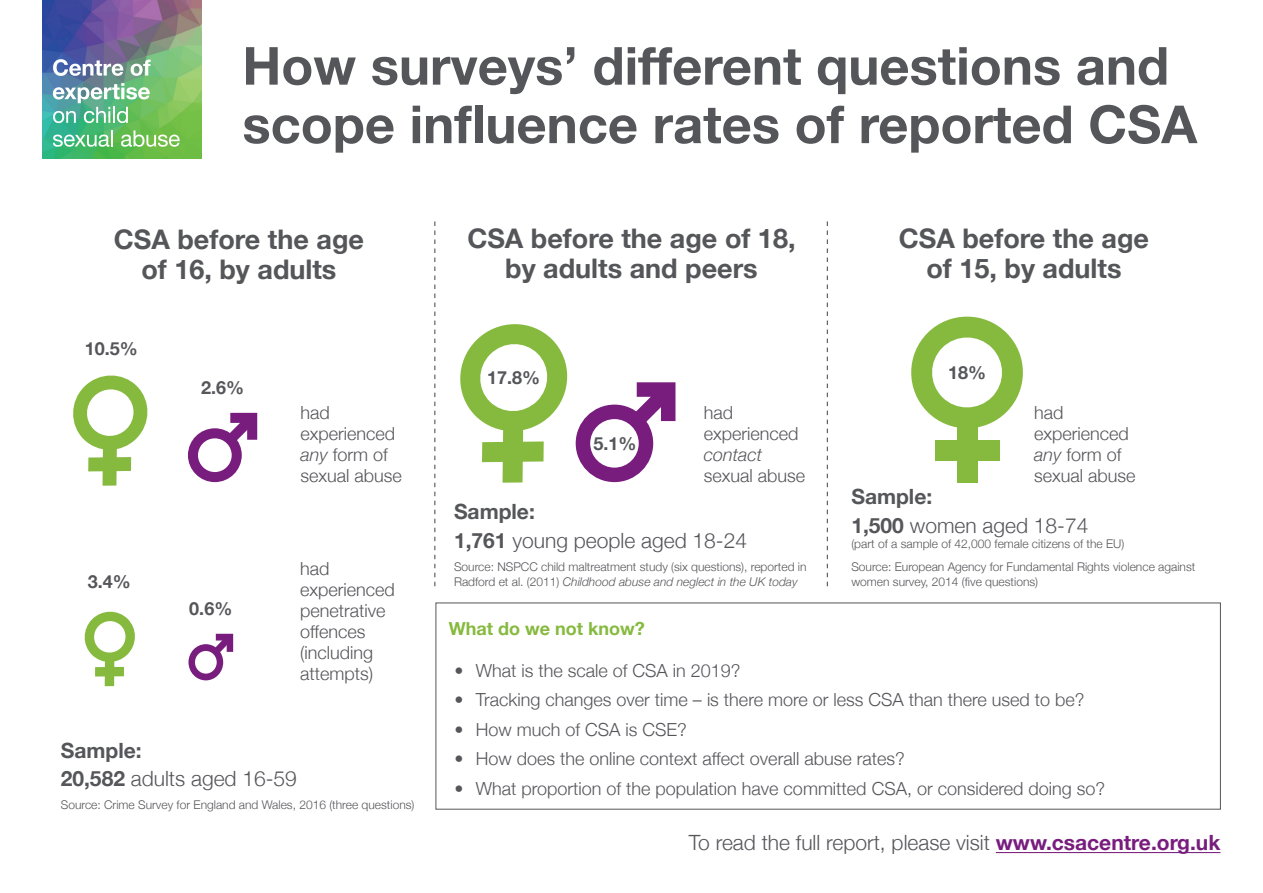
<style>
.page{position:relative;width:1263px;height:893px;background:#fff}
.page>*{position:absolute;margin:0;border:0;box-sizing:border-box;transform-origin:0 0}
.t1{font:700 52.5px/58.5px "Helvetica Neue";color:#55565a}
.t2{font:700 27px/30px "Helvetica Neue";color:#55565a;text-align:center}
.t3{font:300 21px/28.2px "Helvetica Neue";color:#55565a}
.t4{font:300 18px/21px "Helvetica Neue";color:#55565a}
.t5{font:700 18px "Helvetica Neue";color:#55565a}
.t6{font:700 18px "Helvetica Neue";color:#86ba3f}
.t7{font:italic 300 18px "Helvetica Neue";color:#55565a}
.t8{font:300 12px/15px "Helvetica Neue";color:#55565a}
.s1{font-style:italic}
.s2{font-weight:700}
.s3{font-weight:700;color:#781d7d}
</style>
<div class="page">
<img style="left:43px;top:0;width:158px;height:159px">
<svg style="left:53px;top:59px;width:70px;height:17px"></svg>
<svg style="left:131px;top:60px;width:20px;height:16px"></svg>
<svg style="left:53px;top:83px;width:97px;height:40px"></svg>
<svg style="left:53px;top:130px;width:60px;height:17px"></svg>
<svg style="left:121px;top:130px;width:59px;height:17px"></svg>
<hr style="left:996px;top:852px;width:224px;height:1px;background:#781d7d">
<svg style="left:73px;top:375px;width:75px;height:111px"></svg>
<svg style="left:188px;top:413px;width:69px;height:69px"></svg>
<svg style="left:434px;top:221px;width:1px;height:365px"></svg>
<svg style="left:827px;top:221px;width:1px;height:365px"></svg>
<svg style="left:84px;top:611px;width:51px;height:53px"></svg>
<div style="left:105px;top:657px;width:9px;height:29px;background:#86ba3f"></div>
<div style="left:95px;top:667px;width:29px;height:9px;background:#86ba3f"></div>
<svg style="left:911px;top:316px;width:112px;height:118px"></svg>
<div style="left:956px;top:418px;width:21px;height:64px;background:#86ba3f"></div>
<div style="left:935px;top:440px;width:64px;height:20px;background:#86ba3f"></div>
<svg style="left:188px;top:634px;width:45px;height:46px"></svg>
<svg style="left:460px;top:324px;width:215px;height:159px"></svg>
<h1 class="t1" style="left:242px;top:38px;width:956px">How surveys’ different questions and scope influence rates of reported CSA</h1>
<h2 class="t2" style="left:114px;top:225px;width:252px">CSA before the age of 16, by adults</h2>
<h2 class="t2" style="left:467px;top:224px;width:330px">CSA before the age of 18, by adults and peers</h2>
<h2 class="t2" style="left:899px;top:224px;width:252px">CSA before the age of 15, by adults</h2>
<p class="t5" style="left:85px;top:334px;width:55px">10.5%</p>
<p class="t5" style="left:201px;top:374px;width:45px">2.6%</p>
<p class="t5" style="left:88px;top:568px;width:45px">3.4%</p>
<p class="t5" style="left:189px;top:594px;width:45px">0.6%</p>
<p class="t4" style="left:301px;top:401px;width:103px">had experienced <span class="s1">any</span> form of sexual abuse</p>
<p class="t4" style="left:300px;top:557px;width:96px">had experienced penetrative offences (including attempts)</p>
<p class="t3" style="left:61px;top:734px;width:238px"><span class="s2">Sample:<br>20,582</span> adults aged 16-59</p>
<p class="t8" style="left:61px;top:797px;width:355px">Source: Crime Survey for England and Wales, 2016 (three questions)</p>
<p class="t5" style="left:487px;top:363px;width:55px">17.8%</p>
<p class="t5" style="left:593px;top:429px;width:45px">5.1%</p>
<p class="t4" style="left:704px;top:401px;width:96px">had experienced</p>
<p class="t7" style="left:704px;top:440px;width:60px">contact</p>
<p class="t4" style="left:704px;top:464px;width:103px">sexual abuse</p>
<p class="t3" style="left:454px;top:496px;width:294px"><span class="s2">Sample:<br>1,761</span> young people aged 18-24</p>
<p class="t8" style="left:454px;top:559px;width:354px">Source: NSPCC child maltreatment study (six questions), reported in<br>Radford et al. (2011) <span class="s1">Childhood abuse and neglect in the UK today</span></p>
<p class="t5" style="left:948px;top:359px;width:40px">18%</p>
<p class="t4" style="left:1034px;top:401px;width:103px">had experienced <span class="s1">any</span> form of sexual abuse</p>
<p class="t3" style="left:851px;top:481px;width:238px"><span class="s2">Sample:<br>1,500</span> women aged 18-74</p>
<p class="t8" style="left:851px;top:531px;width:345px;line-height:23.5px">(part of a sample of 42,000 female citizens of the EU)<br>Source: European Agency for Fundamental Rights violence against</p>
<p class="t8" style="left:851px;top:574px;width:188px">women survey, 2014 (five questions)</p>
<p class="t6" style="left:449px;top:614px;width:198px">What do we not know?</p>
<p class="t4" style="left:455px;top:659px;width:288px">• What is the scale of CSA in 2019?</p>
<p class="t4" style="left:455px;top:688px;width:631px">• Tracking changes over time – is there more or less CSA than there used to be?</p>
<p class="t4" style="left:455px;top:718px;width:234px">• How much of CSA is CSE?</p>
<p class="t4" style="left:455px;top:747px;width:452px">• How does the online context affect overall abuse rates?</p>
<p class="t4" style="left:455px;top:777px;width:652px">• What proportion of the population have committed CSA, or considered doing so?</p>
<p class="t3" style="left:689px;top:827px;width:533px">To read the full report, please visit <span class="s3">www.csacentre.org.uk</span></p>
</div>
